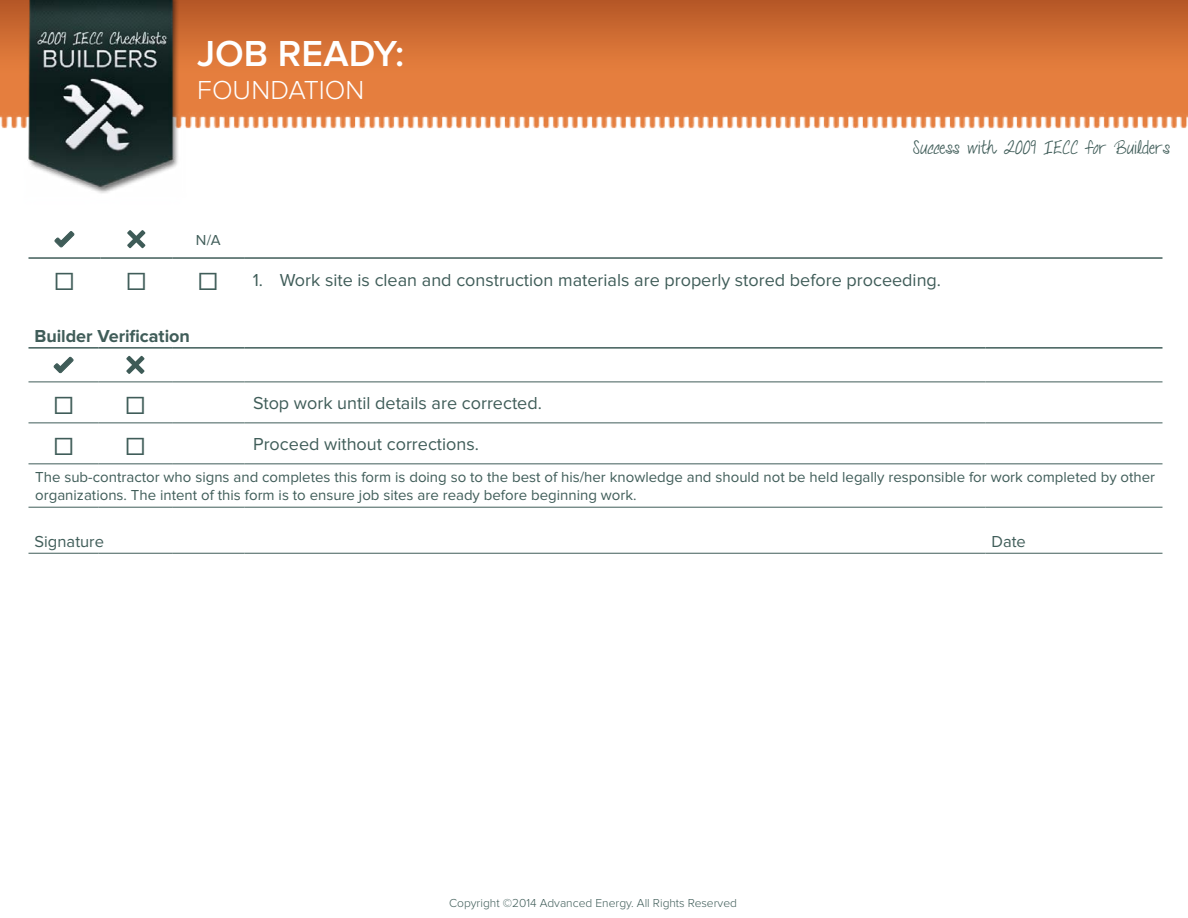
<style>
.page{position:relative;width:1188px;height:918px;background:#fff}
.page>*{position:absolute;margin:0;border:0;box-sizing:border-box;transform-origin:0 0}
.Page_Header{font:600 37.5px "Proxima Nova";color:#fff}
.t1{font:30px "Proxima Nova";color:#405d59}
.Page_Subheader{font:300 27px "Proxima Nova";letter-spacing:.005em;color:#fff}
.Self-Check_Text{font:18px "Proxima Nova";color:#405d59}
.t2{font:18px "Talkingtothe Moon";color:#405d59}
.t3{font:700 18px "Proxima Nova";color:#405d59}
.t4{font:16.5px "Proxima Nova";color:#405d59}
.t5{font:15px/18px "Proxima Nova";color:#405d59}
.t6{font:300 12px "Proxima Nova";color:#405d59}
</style>
<div class="page">
<img style="left:28px;top:0;width:1160px;height:554px">
<img style="left:0;top:0;width:200px;height:209px">
<hr style="left:28px;top:257px;width:72px;height:2px;background:#405d59">
<hr style="left:100px;top:257px;width:72px;height:2px;background:#405d59">
<hr style="left:172px;top:257px;width:72px;height:2px;background:#405d59">
<hr style="left:244px;top:257px;width:918px;height:2px;background:#405d59">
<svg style="left:54px;top:218px;width:21px;height:31px"></svg>
<svg style="left:126px;top:218px;width:21px;height:32px"></svg>
<hr style="left:28px;top:382px;width:71px;height:1px;background:#405d59">
<hr style="left:99px;top:382px;width:73px;height:1px;background:#405d59">
<hr style="left:172px;top:382px;width:73px;height:1px;background:#405d59">
<hr style="left:244px;top:382px;width:742px;height:1px;background:#405d59">
<hr style="left:986px;top:382px;width:176px;height:1px;background:#405d59">
<hr style="left:28px;top:422px;width:71px;height:1px;background:#405d59">
<hr style="left:99px;top:422px;width:73px;height:1px;background:#405d59">
<hr style="left:172px;top:422px;width:73px;height:1px;background:#405d59">
<hr style="left:244px;top:422px;width:742px;height:1px;background:#405d59">
<hr style="left:986px;top:422px;width:176px;height:1px;background:#405d59">
<hr style="left:28px;top:463px;width:71px;height:1px;background:#405d59">
<hr style="left:99px;top:463px;width:73px;height:1px;background:#405d59">
<hr style="left:172px;top:463px;width:73px;height:1px;background:#405d59">
<hr style="left:244px;top:463px;width:742px;height:1px;background:#405d59">
<hr style="left:986px;top:463px;width:176px;height:1px;background:#405d59">
<hr style="left:28px;top:507px;width:71px;height:1px;background:#405d59">
<hr style="left:99px;top:507px;width:73px;height:1px;background:#405d59">
<hr style="left:172px;top:507px;width:73px;height:1px;background:#405d59">
<hr style="left:244px;top:507px;width:742px;height:1px;background:#405d59">
<hr style="left:986px;top:507px;width:176px;height:1px;background:#405d59">
<hr style="left:28px;top:347px;width:71px;height:2px;background:#405d59">
<hr style="left:99px;top:347px;width:73px;height:2px;background:#405d59">
<hr style="left:172px;top:347px;width:73px;height:2px;background:#405d59">
<hr style="left:244px;top:347px;width:742px;height:2px;background:#405d59">
<hr style="left:986px;top:347px;width:176px;height:2px;background:#405d59">
<hr style="left:28px;top:553px;width:71px;height:1px;background:#405d59">
<hr style="left:99px;top:553px;width:73px;height:1px;background:#405d59">
<hr style="left:172px;top:553px;width:73px;height:1px;background:#405d59">
<hr style="left:244px;top:553px;width:742px;height:1px;background:#405d59">
<hr style="left:986px;top:553px;width:176px;height:1px;background:#405d59">
<svg style="left:53px;top:349px;width:21px;height:26px"></svg>
<svg style="left:125px;top:349px;width:21px;height:26px"></svg>
<p class="Page_Header" style="left:197px;top:36px;width:208px">JOB READY:</p>
<p class="Page_Subheader" style="left:197px;top:78px;width:169px">FOUNDATION</p>
<p class="t5" style="left:196px;top:232px;width:26px">N/A</p>
<p class="t2" style="left:913px;top:137px;width:259px">Success with 2009 IECC for Builders</p>
<p class="t1" style="left:55px;top:267px;width:21px">☐</p>
<p class="t1" style="left:126px;top:267px;width:21px">☐</p>
<p class="t1" style="left:198px;top:267px;width:21px">☐</p>
<p class="Self-Check_Text" style="left:253px;top:271px;width:690px">1. Work site is clean and construction materials are properly stored before proceeding.</p>
<p class="t3" style="left:34px;top:326px;width:157px">Builder Verification</p>
<p class="t1" style="left:54px;top:391px;width:21px">☐</p>
<p class="t1" style="left:126px;top:391px;width:21px">☐</p>
<p class="Self-Check_Text" style="left:253px;top:395px;width:290px">Stop work until details are corrected.</p>
<p class="t1" style="left:54px;top:432px;width:21px">☐</p>
<p class="t1" style="left:126px;top:432px;width:21px">☐</p>
<p class="Self-Check_Text" style="left:253px;top:436px;width:227px">Proceed without corrections.</p>
<p class="t5" style="left:35px;top:469px;width:1122px">The sub-contractor who signs and completes this form is doing so to the best of his/her knowledge and should not be held legally responsible for work completed by other organizations. The intent of this form is to ensure job sites are ready before beginning work.</p>
<p class="t4" style="left:35px;top:534px;width:71px">Signature</p>
<p class="t4" style="left:992px;top:534px;width:36px">Date</p>
<p class="t6" style="left:449px;top:898px;width:289px">Copyright ©2014 Advanced Energy. All Rights Reserved</p>
</div>
